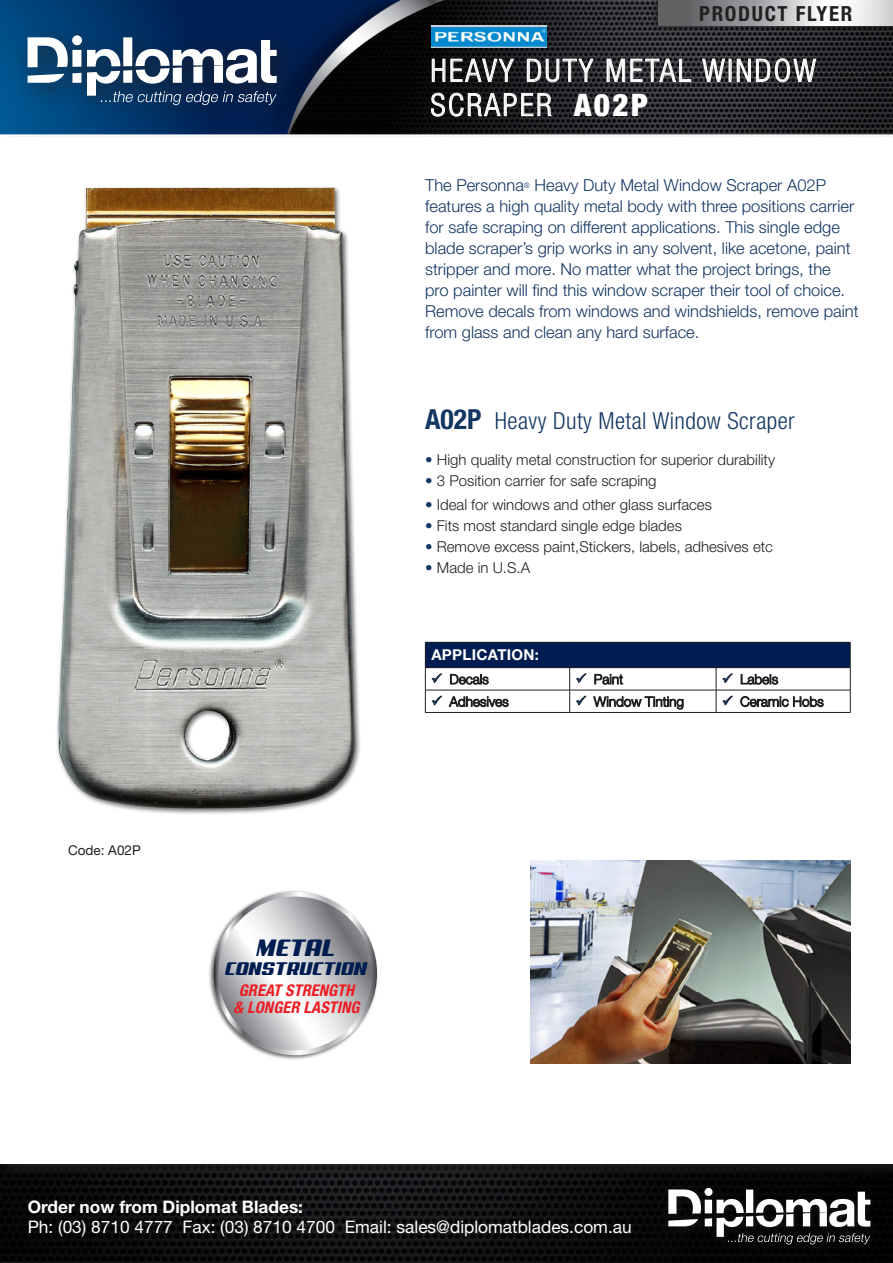
<style>
.page{position:relative;width:893px;height:1263px;background:#fff}
.page>*{position:absolute;margin:0;border:0;box-sizing:border-box;transform-origin:0 0}
.t1{font:300 condensed 31.05px/34.2px "Helvetica Neue LT Std";letter-spacing:.08em;color:#fff}
.t2{font:24px "Aero";letter-spacing:.01em;color:#001d51}
.t3{font:300 condensed 23.55px "Helvetica Neue LT Std";letter-spacing:.02em;color:#133662}
.t4{font:700 condensed 20.85px "Helvetica Neue LT Std";letter-spacing:.08em;color:#231f20}
.t5{font:18.45px "Aero";letter-spacing:.01em;color:#001d51}
.t6{font:17.25px "Helvetica Neue LT Std";color:#fff}
.t7{font:700 17.25px "Helvetica Neue LT Std";color:#fff}
.t8{font:300 16.5px/21px "Helvetica Neue LT Std";color:#133662}
.t9{font:italic 700 condensed 16.2px/17.1px "Helvetica Neue LT Std";letter-spacing:.01em;color:#ee1d23;text-align:center}
.t10{font:300 15px "Helvetica Neue LT Std";color:#231f20}
.t11{font:700 15px "Helvetica Neue LT Std";letter-spacing:.02em;color:#fff}
.t12{font:300 13.5px "Helvetica Neue LT Std";color:#231f20}
.t13{font:13.5px "Helvetica Neue LT Std";color:#231f20}
.s1{font-weight:900}
.s2{font-weight:700;font-size:27.75px}
.s3{color:#133662}
</style>
<div class="page">
<img style="left:0;top:0;width:893px;height:1263px">
<div style="left:0;top:137px;width:893px;height:1026px;background:#fff"></div>
<div style="left:664px;top:1184px;width:214px;height:68px;background:#060606"></div>
<svg style="left:668px;top:1189px;width:33px;height:37px"></svg>
<div style="left:705px;top:1200px;width:7px;height:13px;background:#fff"></div>
<div style="left:705px;top:1218px;width:7px;height:8px;background:#fff"></div>
<div style="left:746px;top:1189px;width:7px;height:24px;background:#fff"></div>
<div style="left:704px;top:1188px;width:8px;height:8px;background:#fff;border-radius:50%"></div>
<svg style="left:717px;top:1192px;width:153px;height:52px"></svg>
<div style="left:649px;top:0;width:244px;height:34px;background:#231f20;opacity:.77"></div>
<svg style="left:659px;top:0;width:234px;height:26px"></svg>
<div style="left:15px;top:24px;width:286px;height:104px;background:#231f20;opacity:.7"></div>
<svg style="left:28px;top:37px;width:40px;height:30px"></svg>
<svg style="left:28px;top:74px;width:36px;height:9px"></svg>
<div style="left:72px;top:50px;width:9px;height:17px;background:#fff"></div>
<svg style="left:72px;top:73px;width:9px;height:10px"></svg>
<div style="left:123px;top:37px;width:9px;height:29px;background:#fff"></div>
<div style="left:72px;top:35px;width:10px;height:10px;background:#fff;border-radius:50%"></div>
<svg style="left:87px;top:40px;width:190px;height:65px"></svg>
<div style="left:56px;top:185px;width:306px;height:630px;background:#231f20;opacity:.65"></div>
<img style="left:58px;top:187px;width:297px;height:623px">
<svg style="left:606px;top:55px;width:86px;height:30px;background:#595a5d"></svg>
<svg style="left:702px;top:53px;width:23px;height:34px"></svg>
<div style="left:729px;top:59px;width:2px;height:23px;border:1px solid #fff"></div>
<svg style="left:736px;top:53px;width:81px;height:34px;background:#515254"></svg>
<svg style="left:431px;top:55px;width:163px;height:82px;background:#3b3b3e"></svg>
<div style="left:425px;top:642px;width:425px;height:26px;background:#001d51"></div>
<hr style="left:425px;top:642px;width:145px;height:1px;background:#231f20">
<hr style="left:570px;top:642px;width:146px;height:1px;background:#231f20">
<hr style="left:716px;top:642px;width:134px;height:1px;background:#231f20">
<hr style="left:425px;top:667px;width:145px;height:1px;background:#231f20">
<hr style="left:570px;top:667px;width:146px;height:1px;background:#231f20">
<hr style="left:716px;top:667px;width:134px;height:1px;background:#231f20">
<hr style="left:425px;top:690px;width:145px;height:1px;background:#231f20">
<svg style="left:425px;top:643px;width:1px;height:69px"></svg>
<hr style="left:570px;top:690px;width:146px;height:1px;background:#231f20">
<svg style="left:569px;top:668px;width:1px;height:44px"></svg>
<hr style="left:716px;top:690px;width:134px;height:1px;background:#231f20">
<svg style="left:850px;top:642px;width:1px;height:70px"></svg>
<hr style="left:425px;top:712px;width:145px;height:1px;background:#231f20">
<hr style="left:570px;top:712px;width:146px;height:1px;background:#231f20">
<hr style="left:716px;top:712px;width:134px;height:1px;background:#231f20">
<svg style="left:432px;top:673px;width:10px;height:10px"></svg>
<svg style="left:450px;top:674px;width:39px;height:11px"></svg>
<svg style="left:576px;top:673px;width:11px;height:10px"></svg>
<svg style="left:594px;top:674px;width:29px;height:11px"></svg>
<svg style="left:740px;top:674px;width:38px;height:11px"></svg>
<svg style="left:432px;top:695px;width:10px;height:10px"></svg>
<svg style="left:449px;top:696px;width:60px;height:11px"></svg>
<svg style="left:576px;top:695px;width:11px;height:10px"></svg>
<svg style="left:593px;top:696px;width:91px;height:14px"></svg>
<svg style="left:716px;top:668px;width:17px;height:44px"></svg>
<svg style="left:740px;top:696px;width:84px;height:11px"></svg>
<div style="left:208px;top:889px;width:170px;height:171px;background:#231f20;opacity:.65"></div>
<svg style="left:216px;top:894px;width:159px;height:159px"></svg>
<div style="left:214px;top:892px;width:163px;height:163px;border:5px solid #fff;border-radius:50%"></div>
<img style="left:530px;top:860px;width:320px;height:203px">
<img style="left:432px;top:25px;width:114px;height:23px">
<p class="t4" style="left:699px;top:1px;width:155px">PRODUCT FLYER</p>
<p class="t1" style="left:431px;top:53px;width:387px">HEAVY DUTY METAL WINDOW<br>SCRAPER <span class="s1">A02P</span></p>
<p class="t8" style="left:425px;top:174px;width:435px">The Personna<sup>®</sup> Heavy Duty Metal Window Scraper A02P features a high quality metal body with three positions carrier for safe scraping on different applications. This single edge blade scraper’s grip works in any solvent, like acetone, paint stripper and more. No matter what the project brings, the<br>pro painter will find this window scraper their tool of choice.<br>Remove decals from windows and windshields, remove paint from glass and clean any hard surface.</p>
<p class="t3" style="left:425px;top:407px;width:371px"><span class="s2">A02P</span> Heavy Duty Metal Window Scraper</p>
<p class="t10" style="left:425px;top:451px;width:351px"><span class="s3">•</span> High quality metal construction for superior durability</p>
<p class="t10" style="left:425px;top:472px;width:233px"><span class="s3">•</span> 3 Position carrier for safe scraping</p>
<p class="t10" style="left:425px;top:496px;width:288px"><span class="s3">•</span> Ideal for windows and other glass surfaces</p>
<p class="t10" style="left:425px;top:517px;width:258px"><span class="s3">•</span> Fits most standard single edge blades</p>
<p class="t10" style="left:425px;top:538px;width:349px"><span class="s3">•</span> Remove excess paint,Stickers, labels, adhesives etc</p>
<p class="t10" style="left:425px;top:559px;width:107px"><span class="s3">•</span> Made in U.S.A</p>
<p class="t13" style="left:68px;top:842px;width:74px">Code: A02P</p>
<p class="t11" style="left:431px;top:646px;width:109px">APPLICATION:</p>
<p class="t12" style="left:431px;top:693px;width:79px"><span class="s3">✓</span> Adhesives</p>
<p class="t12" style="left:576px;top:693px;width:110px"><span class="s3">✓</span> Window Tinting</p>
<p class="t12" style="left:722px;top:693px;width:103px"><span class="s3">✓</span> Ceramic Hobs</p>
<p class="t2" style="left:257px;top:935px;width:80px">METAL</p>
<p class="t5" style="left:225px;top:958px;width:143px">CONSTRUCTION</p>
<p class="t9" style="left:233px;top:981px;width:128px">GREAT STRENGTH &amp; LONGER LASTING</p>
<p class="t7" style="left:28px;top:1196px;width:277px">Order now from Diplomat Blades:</p>
<p class="t6" style="left:28px;top:1217px;width:605px">Ph: (03) 8710 4777 Fax: (03) 8710 4700 Email: sales@diplomatblades.com.au</p>
</div>
